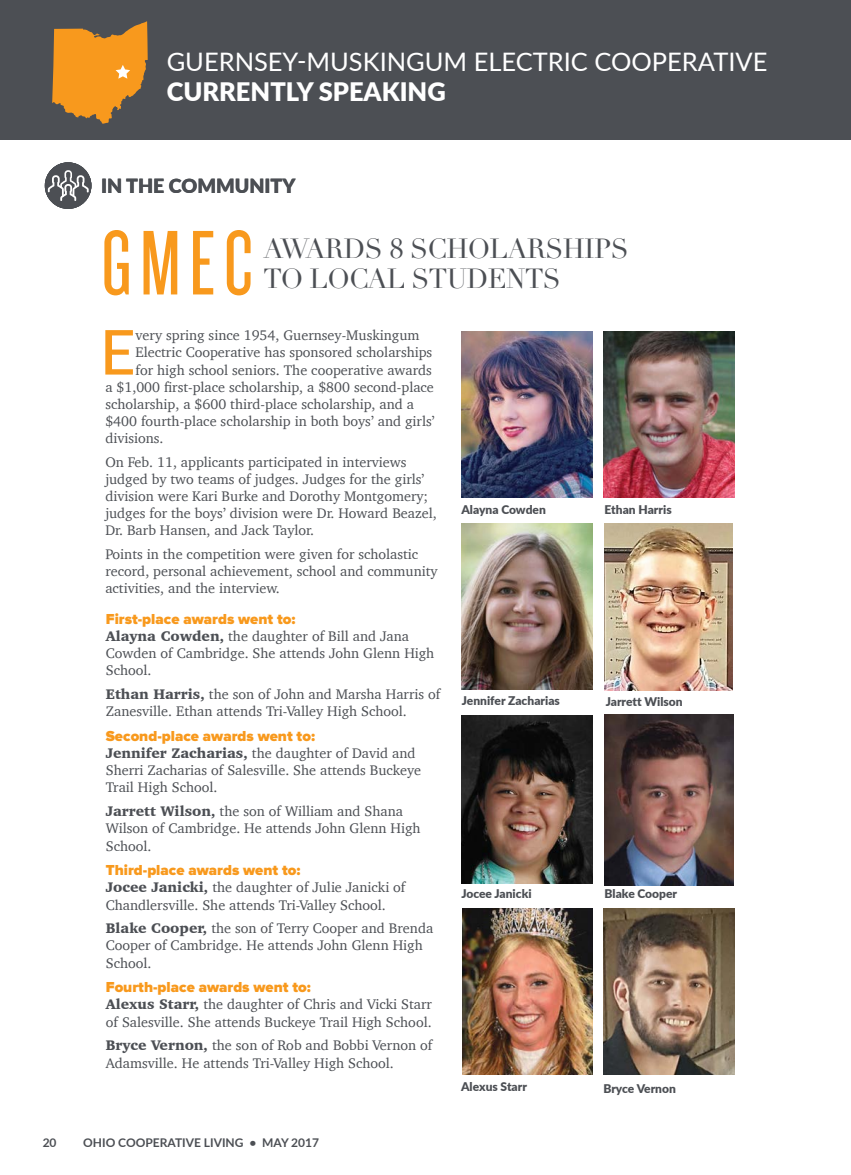
<style>
.page{position:relative;width:851px;height:1175px;background:#fff}
.page>*{position:absolute;margin:0;border:0;box-sizing:border-box;transform-origin:0 0}
.t1{font:95.4px "Knockout HTF27 Junior Bantamwt";color:#f8991d}
.t2{font:500 61.95px "Lato";color:#f8991d}
.t3{font:27px/30px "Didot";letter-spacing:-.025em;color:#4c4f54}
.t4{font:25.5px "Lato";color:#fff}
.t5{font:900 25.5px "Lato";color:#fff}
.t6{font:900 19.5px "Lato";color:#4c4f54}
.t7{font:900 15px "Proxima Nova";color:#f8991d}
.t8{font:14.25px/17.1px "Charter";color:#4c4f54}
.t9{font:900 12px "Lato";color:#4c4f54}
.t10{font:700 12px "Lato";color:#4c4f54}
.s1{font-weight:900}
</style>
<div class="page">
<div style="left:0;top:0;width:850px;height:140px;background:#4c4f54"></div>
<svg style="left:52px;top:21px;width:96px;height:103px"></svg>
<div style="left:45px;top:162px;width:46px;height:47px;background:#4c4f54;border-radius:50%"></div>
<svg style="left:48px;top:170px;width:41px;height:31px"></svg>
<img style="left:462px;top:908px;width:130px;height:166px">
<img style="left:603px;top:908px;width:131px;height:166px">
<img style="left:461px;top:331px;width:131px;height:166px">
<img style="left:461px;top:716px;width:131px;height:167px">
<img style="left:461px;top:523px;width:131px;height:166px">
<img style="left:604px;top:715px;width:129px;height:170px">
<img style="left:604px;top:523px;width:128px;height:167px">
<img style="left:603px;top:331px;width:131px;height:167px">
<h3 class="t4" style="left:167px;top:43px;width:602px">GUERNSEY-MUSKINGUM ELECTRIC COOPERATIVE</h3>
<h3 class="t5" style="left:167px;top:72px;width:280px">CURRENTLY SPEAKING</h3>
<h3 class="t6" style="left:101px;top:171px;width:196px">IN THE COMMUNITY</h3>
<h1 class="t1" style="left:101px;top:216px;width:153px">GMEC</h1>
<h3 class="t3" style="left:263px;top:235px;width:367px">AWARDS 8 SCHOLARSHIPS<br>TO LOCAL STUDENTS</h3>
<h2 class="t2" style="left:100px;top:307px;width:37px">E</h2>
<p class="t8" style="left:136px;top:327px;width:285px">very spring since 1954, Guernsey-Muskingum</p>
<p class="t8" style="left:136px;top:344px;width:298px">Electric Cooperative has sponsored scholarships</p>
<p class="t8" style="left:136px;top:361px;width:298px">for high school seniors. The cooperative awards</p>
<p class="t8" style="left:105px;top:378px;width:330px">a $1,000 first-place scholarship, a $800 second-place</p>
<p class="t8" style="left:105px;top:395px;width:310px">scholarship, a $600 third-place scholarship, and a</p>
<p class="t8" style="left:105px;top:412px;width:331px">$400 fourth-place scholarship in both boys’ and girls’</p>
<p class="t8" style="left:105px;top:429px;width:60px">divisions.</p>
<p class="t8" style="left:105px;top:453px;width:333px">On Feb. 11, applicants participated in interviews judged by two teams of judges. Judges for the girls’ division were Kari Burke and Dorothy Montgomery; judges for the boys’ division were Dr. Howard Beazel, Dr. Barb Hansen, and Jack Taylor.</p>
<p class="t8" style="left:105px;top:545px;width:334px">Points in the competition were given for scholastic record, personal achievement, school and community activities, and the interview.</p>
<p class="t7" style="left:106px;top:610px;width:191px">First-place awards went to:</p>
<p class="t8" style="left:106px;top:627px;width:330px"><span class="s1">Alayna Cowden,</span> the daughter of Bill and Jana<br>Cowden of Cambridge. She attends John Glenn High<br>School.</p>
<p class="t8" style="left:106px;top:685px;width:336px"><span class="s1">Ethan Harris,</span> the son of John and Marsha Harris of<br>Zanesville. Ethan attends Tri-Valley High School.</p>
<p class="t7" style="left:106px;top:727px;width:211px">Second-place awards went to:</p>
<p class="t8" style="left:106px;top:744px;width:317px"><span class="s1">Jennifer Zacharias,</span> the daughter of David and<br>Sherri Zacharias of Salesville. She attends Buckeye<br>Trail High School.</p>
<p class="t8" style="left:106px;top:802px;width:316px"><span class="s1">Jarrett Wilson,</span> the son of William and Shana<br>Wilson of Cambridge. He attends John Glenn High<br>School.</p>
<p class="t7" style="left:106px;top:861px;width:196px">Third-place awards went to:</p>
<p class="t8" style="left:106px;top:878px;width:301px"><span class="s1">Jocee Janicki,</span> the daughter of Julie Janicki of<br>Chandlersville. She attends Tri-Valley School.</p>
<p class="t8" style="left:106px;top:919px;width:329px"><span class="s1">Blake Cooper,</span> the son of Terry Cooper and Brenda<br>Cooper of Cambridge. He attends John Glenn High<br>School.</p>
<p class="t7" style="left:106px;top:978px;width:206px">Fourth-place awards went to:</p>
<p class="t8" style="left:106px;top:995px;width:327px"><span class="s1">Alexus Starr,</span> the daughter of Chris and Vicki Starr of Salesville. She attends Buckeye Trail High School.</p>
<p class="t8" style="left:106px;top:1036px;width:328px"><span class="s1">Bryce Vernon,</span> the son of Rob and Bobbi Vernon of<br>Adamsville. He attends Tri-Valley High School.</p>
<p class="t10" style="left:43px;top:1134px;width:15px">20</p>
<p class="t10" style="left:83px;top:1134px;width:237px">OHIO COOPERATIVE LIVING • MAY 2017</p>
<p class="t9" style="left:461px;top:500px;width:86px">Alayna Cowden</p>
<p class="t9" style="left:604px;top:500px;width:69px">Ethan Harris</p>
<p class="t9" style="left:462px;top:691px;width:99px">Jennifer Zacharias</p>
<p class="t9" style="left:605px;top:692px;width:78px">Jarrett Wilson</p>
<p class="t9" style="left:461px;top:885px;width:72px">Jocee Janicki</p>
<p class="t9" style="left:604px;top:884px;width:74px">Blake Cooper</p>
<p class="t9" style="left:461px;top:1077px;width:67px">Alexus Starr</p>
<p class="t9" style="left:603px;top:1079px;width:74px">Bryce Vernon</p>
</div>
